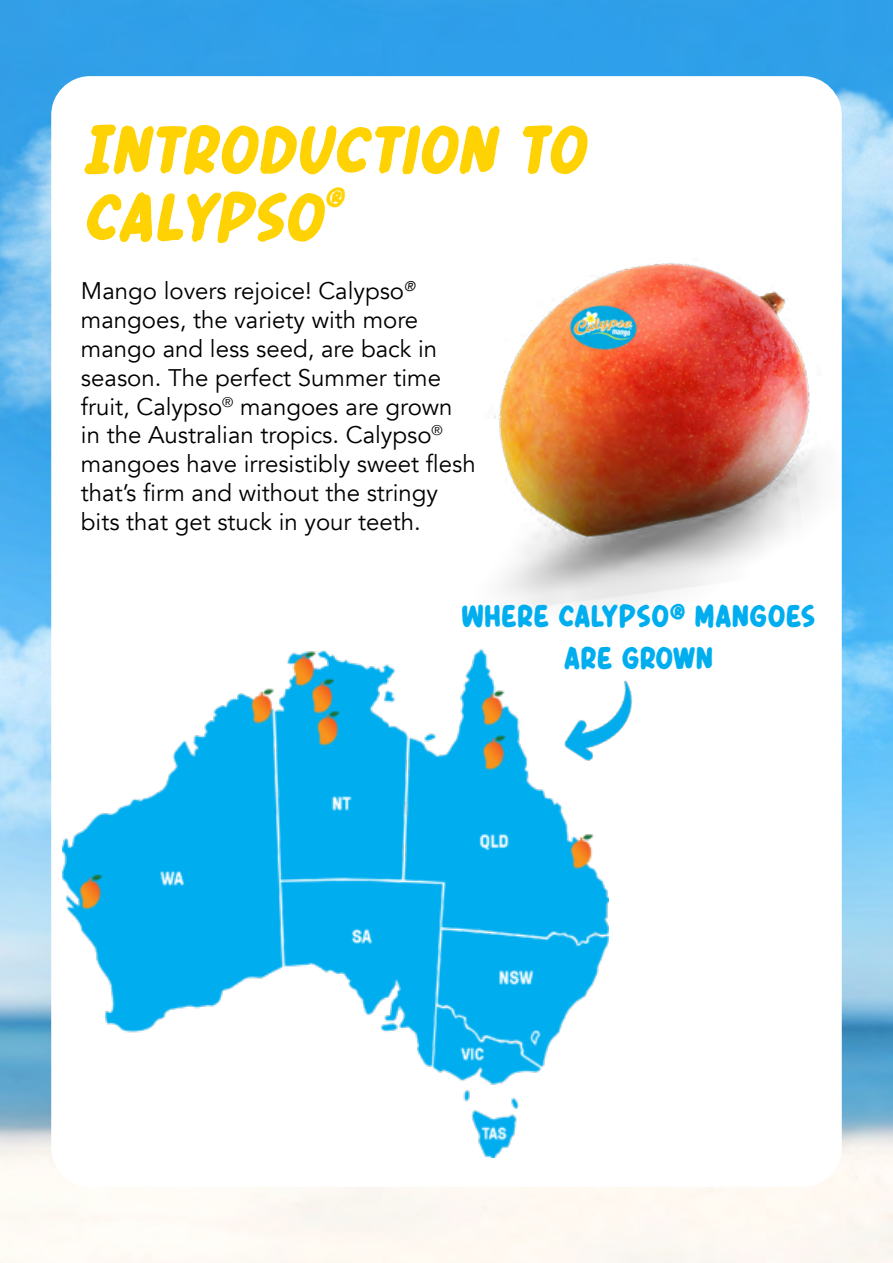
<style>
.page{position:relative;width:893px;height:1263px;background:#fff}
.page>*{position:absolute;margin:0;border:0;box-sizing:border-box;transform-origin:0 0}
.t1{font:italic 75px/67.5px "Header Marker";letter-spacing:-.015em;color:#ffd203}
.t2{font:34.5px/41.4px "Header Marker";color:#00aeef;text-align:center}
.t3{font:24px/28.8px "Avenir";color:#000}
</style>
<div class="page">
<img style="left:0;top:0;width:893px;height:1263px">
<div style="left:51px;top:76px;width:791px;height:1111px;background:#fff;border-radius:39px"></div>
<img style="left:494px;top:175px;width:399px;height:511px">
<img style="left:62px;top:644px;width:546px;height:513px">
<img style="left:548px;top:679px;width:98px;height:92px">
<h1 class="t1" style="left:81px;top:119px;width:505px">INTRODUCTION TO<br>CALYPSO<sup>®</sup></h1>
<p class="t3" style="left:81px;top:277px;width:396px">Mango lovers rejoice! Calypso<sup>® </sup>mangoes, the variety with more mango and less seed, are back in season. The perfect Summer time fruit, Calypso<sup>®</sup> mangoes are grown in the Australian tropics. Calypso<sup>® </sup>mangoes have irresistibly sweet flesh that’s firm and without the stringy bits that get stuck in your teeth.</p>
<h2 class="t2" style="left:461px;top:597px;width:356px">WHERE CALYPSO® MANGOES<br>ARE GROWN</h2>
</div>
